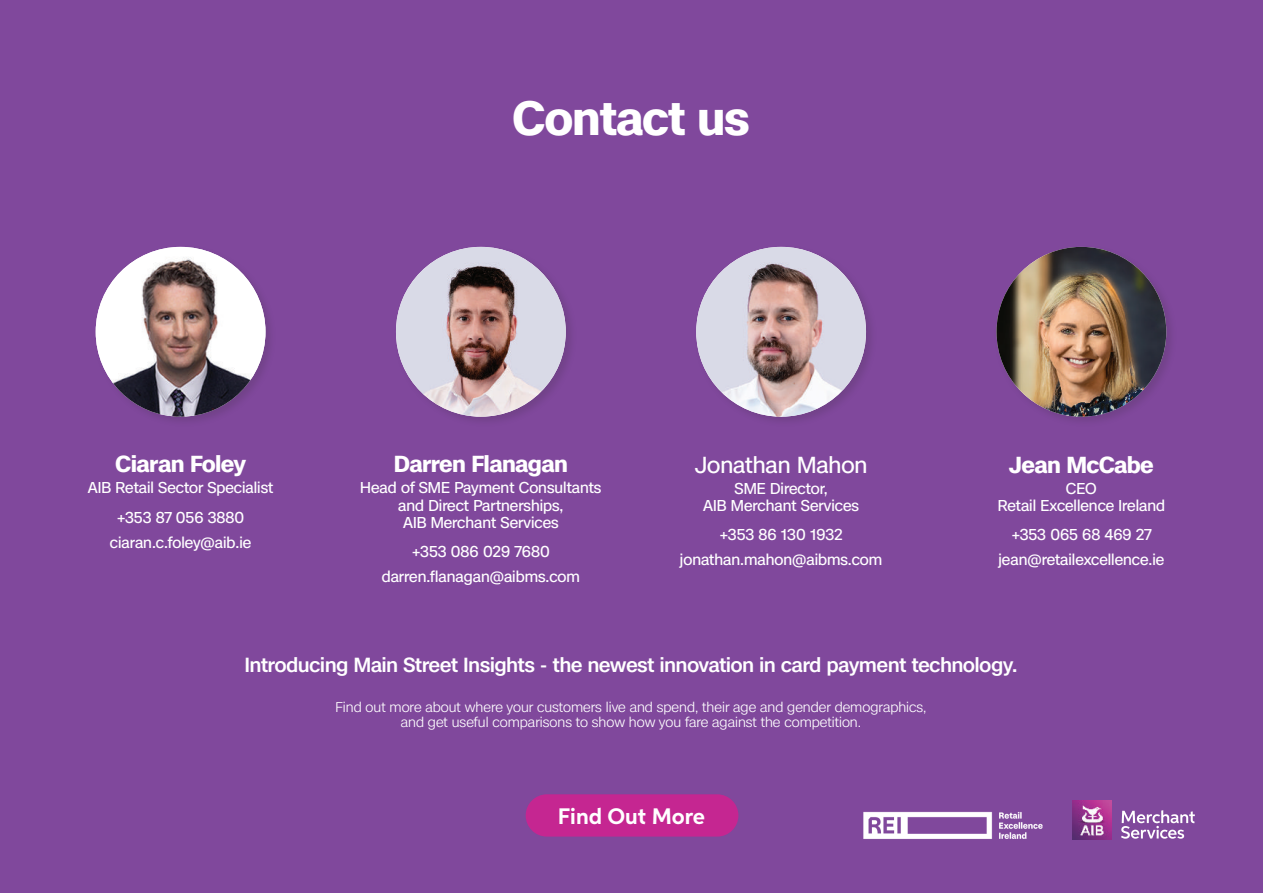
<style>
.page{position:relative;width:1263px;height:893px;background:#80489c}
.page>*{position:absolute;margin:0;border:0;box-sizing:border-box;transform-origin:0 0}
.t1{font:700 45.75px "AIB Case";color:#fff}
.t2{font:700 22.5px "Aspira";color:#fff}
.t3{font:700 22.2px "AIB Case";color:#fff}
.t4{font:22.2px "AIB Case";color:#fff}
.t5{font:500 19.5px "AIB Case";color:#fff}
.t6{font:15px/17.2px "AIB Case";color:#fff;text-align:center}
.t7{font:300 13.5px/15px "AIB Case";color:#fff;text-align:center}
</style>
<div class="page">
<div style="left:93px;top:244px;width:184px;height:184px;background:#231f20;opacity:.15"></div>
<img style="left:96px;top:247px;width:169px;height:170px;border-radius:85px">
<div style="left:393px;top:244px;width:184px;height:184px;background:#231f20;opacity:.15"></div>
<img style="left:396px;top:247px;width:170px;height:170px;border-radius:85px">
<div style="left:693px;top:244px;width:184px;height:184px;background:#231f20;opacity:.15"></div>
<img style="left:696px;top:247px;width:170px;height:170px;border-radius:85px">
<div style="left:994px;top:244px;width:184px;height:184px;background:#231f20;opacity:.15"></div>
<img style="left:996px;top:247px;width:170px;height:170px;border-radius:85px">
<div style="left:526px;top:794px;width:212px;height:43px;background:#c52691;border-radius:21px"></div>
<img style="left:863px;top:811px;width:180px;height:28px">
<img style="left:1073px;top:800px;width:39px;height:39px">
<svg style="left:1121px;top:810px;width:74px;height:29px"></svg>
<h1 class="t1" style="left:513px;top:83px;width:238px">Contact us</h1>
<h3 class="t3" style="left:116px;top:446px;width:132px">Ciaran Foley</h3>
<p class="t6" style="left:88px;top:472px;width:187px;line-height:30px">AIB Retail Sector Specialist +353 87 056 3880</p>
<p class="t6" style="left:110px;top:533px;width:143px">ciaran.c.foley@aib.ie</p>
<h3 class="t3" style="left:394px;top:447px;width:175px">Darren Flanagan</h3>
<p class="t6" style="left:360px;top:479px;width:243px">Head of SME Payment Consultants and Direct Partnerships,<br>AIB Merchant Services</p>
<p class="t6" style="left:382px;top:539px;width:200px;line-height:24.6px">+353 086 029 7680 darren.flanagan@aibms.com</p>
<h3 class="t4" style="left:695px;top:448px;width:174px">Jonathan Mahon</h3>
<p class="t6" style="left:703px;top:479px;width:157px">SME Director,<br>AIB Merchant Services</p>
<p class="t6" style="left:680px;top:522px;width:204px;line-height:24.6px">+353 86 130 1932 jonathan.mahon@aibms.com</p>
<h3 class="t3" style="left:1009px;top:447px;width:146px">Jean McCabe</h3>
<p class="t6" style="left:998px;top:479px;width:169px">CEO<br>Retail Excellence Ireland</p>
<p class="t6" style="left:998px;top:522px;width:167px;line-height:24.6px">+353 065 68 469 27 jean@retailexcellence.ie</p>
<h3 class="t5" style="left:245px;top:650px;width:774px">Introducing Main Street Insights - the newest innovation in card payment technology.</h3>
<p class="t7" style="left:335px;top:700px;width:593px">Find out more about where your customers live and spend, their age and gender demographics, and get useful comparisons to show how you fare against the competition.</p>
<h2 class="t2" style="left:558px;top:803px;width:149px">Find Out More</h2>
</div>
